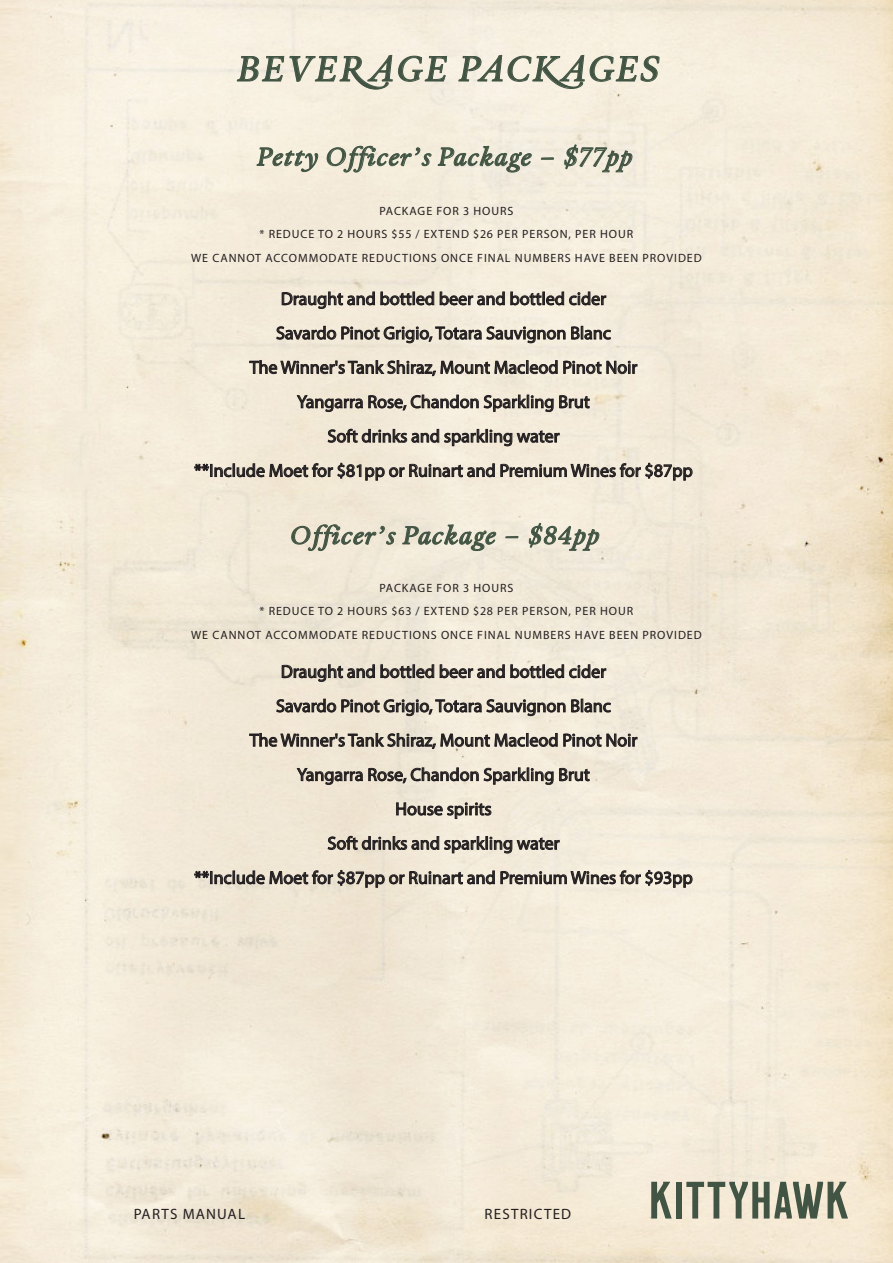
<style>
.page{position:relative;width:893px;height:1263px;background:#fff}
.page>*{position:absolute;margin:0;border:0;box-sizing:border-box;transform-origin:0 0}
.Dish_Title{font:italic 36px "Capsa";letter-spacing:.06em;color:#425443}
.Dish_Title-2{font:italic 25.5px "Capsa";letter-spacing:.06em;color:#425443}
.Price{font:18px "Myriad Pro";color:#231f20}
.t1{font:15px "Myriad Pro";letter-spacing:.08em;color:#231f20}
.Section_Heading{font:12px "Myriad Pro";letter-spacing:.08em;color:#231f20}
</style>
<div class="page">
<img style="left:0;top:0;width:893px;height:1263px">
<div style="left:676px;top:1182px;width:6px;height:36px;background:#425443"></div>
<svg style="left:651px;top:1182px;width:21px;height:36px"></svg>
<svg style="left:686px;top:1182px;width:162px;height:36px;background:#a1a391"></svg>
<svg style="left:257px;top:148px;width:61px;height:24px"></svg>
<svg style="left:327px;top:146px;width:105px;height:27px;background:#d1cebd"></svg>
<svg style="left:438px;top:146px;width:94px;height:27px;background:#cccbbc"></svg>
<svg style="left:541px;top:158px;width:13px;height:2px"></svg>
<svg style="left:564px;top:144px;width:68px;height:28px;background:#c9c8b9"></svg>
<svg style="left:282px;top:292px;width:93px;height:17px;background:#b0a99d"></svg>
<svg style="left:381px;top:292px;width:53px;height:13px"></svg>
<svg style="left:440px;top:292px;width:65px;height:13px"></svg>
<svg style="left:511px;top:292px;width:95px;height:13px"></svg>
<svg style="left:277px;top:326px;width:204px;height:17px;background:#b2ab9f"></svg>
<svg style="left:487px;top:327px;width:78px;height:16px"></svg>
<svg style="left:571px;top:326px;width:40px;height:13px"></svg>
<svg style="left:249px;top:360px;width:308px;height:16px;background:#afa89c"></svg>
<svg style="left:563px;top:361px;width:38px;height:13px"></svg>
<svg style="left:607px;top:361px;width:30px;height:13px"></svg>
<svg style="left:297px;top:395px;width:66px;height:17px"></svg>
<svg style="left:369px;top:395px;width:109px;height:15px;background:#aca59b"></svg>
<svg style="left:484px;top:395px;width:69px;height:17px"></svg>
<svg style="left:559px;top:395px;width:30px;height:13px"></svg>
<svg style="left:328px;top:429px;width:231px;height:17px;background:#b1aa9e"></svg>
<svg style="left:195px;top:463px;width:300px;height:17px;background:#b4aca0"></svg>
<svg style="left:501px;top:463px;width:191px;height:17px;background:#b3aca0"></svg>
<svg style="left:292px;top:524px;width:104px;height:27px;background:#cecab8"></svg>
<svg style="left:402px;top:524px;width:94px;height:27px;background:#cbc9b8"></svg>
<svg style="left:505px;top:536px;width:13px;height:2px"></svg>
<svg style="left:529px;top:523px;width:70px;height:28px;background:#c7c6b5"></svg>
<svg style="left:282px;top:664px;width:93px;height:17px;background:#aca599"></svg>
<svg style="left:381px;top:664px;width:53px;height:14px"></svg>
<svg style="left:440px;top:664px;width:65px;height:14px"></svg>
<svg style="left:511px;top:664px;width:95px;height:14px"></svg>
<svg style="left:277px;top:699px;width:204px;height:17px;background:#b1aa9e"></svg>
<svg style="left:487px;top:699px;width:78px;height:17px"></svg>
<svg style="left:571px;top:699px;width:40px;height:13px"></svg>
<svg style="left:249px;top:733px;width:308px;height:16px;background:#aea69b"></svg>
<svg style="left:563px;top:734px;width:38px;height:13px"></svg>
<svg style="left:607px;top:734px;width:30px;height:13px"></svg>
<svg style="left:297px;top:768px;width:66px;height:16px"></svg>
<svg style="left:369px;top:768px;width:109px;height:15px;background:#aba498"></svg>
<svg style="left:484px;top:768px;width:69px;height:16px"></svg>
<svg style="left:559px;top:768px;width:30px;height:13px"></svg>
<svg style="left:396px;top:803px;width:95px;height:16px;background:#aea79c"></svg>
<svg style="left:328px;top:836px;width:231px;height:17px;background:#b0a99d"></svg>
<svg style="left:195px;top:870px;width:300px;height:17px;background:#b1aa9d"></svg>
<svg style="left:501px;top:870px;width:191px;height:17px;background:#b4aea3"></svg>
<svg style="left:237px;top:56px;width:47px;height:26px"></svg>
<svg style="left:290px;top:55px;width:157px;height:35px;background:#d7d4c4"></svg>
<svg style="left:458px;top:55px;width:201px;height:34px;background:#d7d5c5"></svg>
<p class="Dish_Title" style="left:236px;top:45px;width:423px">BEVERAGE PACKAGES</p>
<p class="Dish_Title-2" style="left:256px;top:140px;width:376px">Petty Officer’s Package – $77pp</p>
<p class="Section_Heading" style="left:380px;top:203px;width:135px">PACKAGE FOR 3 HOURS</p>
<p class="Section_Heading" style="left:260px;top:227px;width:375px">* REDUCE TO 2 HOURS $55 / EXTEND $26 PER PERSON, PER HOUR</p>
<p class="Section_Heading" style="left:191px;top:250px;width:512px">WE CANNOT ACCOMMODATE REDUCTIONS ONCE FINAL NUMBERS HAVE BEEN PROVIDED</p>
<p class="Price" style="left:281px;top:288px;width:327px">Draught and bottled beer and bottled cider</p>
<p class="Price" style="left:276px;top:322px;width:336px">Savardo Pinot Grigio, Totara Sauvignon Blanc</p>
<p class="Price" style="left:250px;top:356px;width:389px">The Winner's Tank Shiraz, Mount Macleod Pinot Noir</p>
<p class="Price" style="left:297px;top:391px;width:294px">Yangarra Rose, Chandon Sparkling Brut</p>
<p class="Price" style="left:327px;top:425px;width:234px">Soft drinks and sparkling water</p>
<p class="Price" style="left:194px;top:459px;width:500px">**Include Moet for $81pp or Ruinart and Premium Wines for $87pp</p>
<p class="Dish_Title-2" style="left:289px;top:518px;width:310px">Officer’s Package – $84pp</p>
<p class="Section_Heading" style="left:380px;top:580px;width:135px">PACKAGE FOR 3 HOURS</p>
<p class="Section_Heading" style="left:260px;top:604px;width:375px">* REDUCE TO 2 HOURS $63 / EXTEND $28 PER PERSON, PER HOUR</p>
<p class="Section_Heading" style="left:191px;top:627px;width:512px">WE CANNOT ACCOMMODATE REDUCTIONS ONCE FINAL NUMBERS HAVE BEEN PROVIDED</p>
<p class="Price" style="left:281px;top:660px;width:327px">Draught and bottled beer and bottled cider</p>
<p class="Price" style="left:276px;top:695px;width:336px">Savardo Pinot Grigio, Totara Sauvignon Blanc</p>
<p class="Price" style="left:250px;top:729px;width:389px">The Winner's Tank Shiraz, Mount Macleod Pinot Noir</p>
<p class="Price" style="left:297px;top:763px;width:294px">Yangarra Rose, Chandon Sparkling Brut</p>
<p class="Price" style="left:395px;top:798px;width:98px">House spirits</p>
<p class="Price" style="left:327px;top:832px;width:234px">Soft drinks and sparkling water</p>
<p class="Price" style="left:194px;top:866px;width:500px">**Include Moet for $87pp or Ruinart and Premium Wines for $93pp</p>
<p class="t1" style="left:134px;top:1204px;width:113px">PARTS MANUAL</p>
<p class="t1" style="left:485px;top:1204px;width:88px">RESTRICTED</p>
</div>
